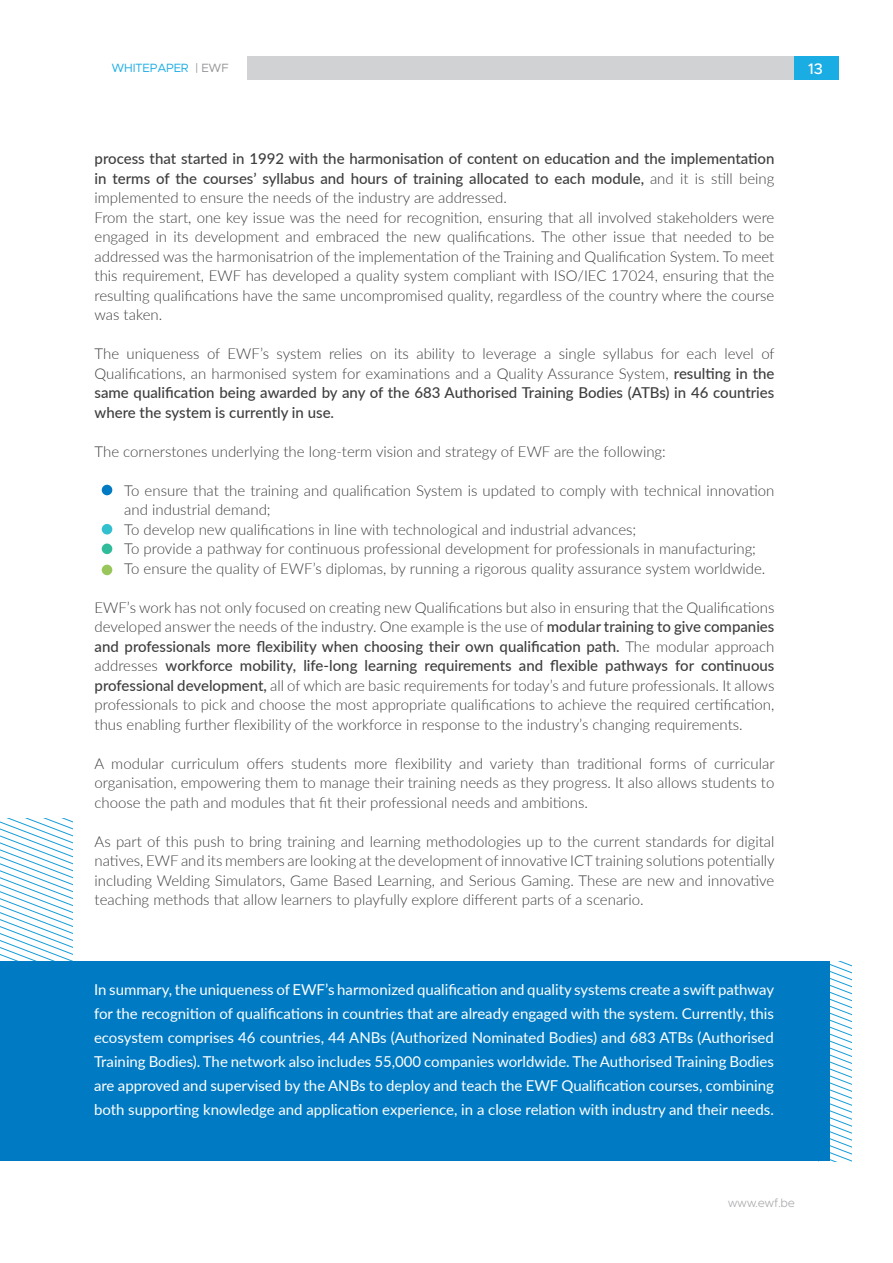
<style>
.page{position:relative;width:893px;height:1263px;background:#fff}
.page>*{position:absolute;margin:0;border:0;box-sizing:border-box;transform-origin:0 0}
.t1{font:500 15.3px "Metropolis";color:#fff}
.Body_Text_Style{font:300 15px/19.5px "Lato";color:#3e3e3f;text-align:justify}
.Body_Text_Style-2{font:15px/24px "Lato";color:#fff;text-align:justify}
.Body_Text_Style-3{font:500 15px/19.5px "Lato";color:#3e3e3f;text-align:justify}
.t2{font:12px "Metropolis";letter-spacing:-.02em;color:#1aade4}
.t3{font:300 12px "Metropolis";letter-spacing:-.02em;color:#a8a9ad}
.s1{color:#939598}
.s2{font-weight:300}
.s3{font-weight:500}
</style>
<div class="page">
<svg style="left:0;top:818px;width:73px;height:144px"></svg>
<svg style="left:819px;top:961px;width:33px;height:200px"></svg>
<div style="left:0;top:962px;width:829px;height:199px;background:#007bc3"></div>
<div style="left:101px;top:484px;width:12px;height:12px;background:#007bc3;border-radius:50%"></div>
<div style="left:100px;top:483px;width:14px;height:14px;border:2px solid #fff;border-radius:50%"></div>
<div style="left:101px;top:523px;width:12px;height:12px;background:#33c0ce;border-radius:50%"></div>
<div style="left:100px;top:522px;width:14px;height:14px;border:2px solid #fff;border-radius:50%"></div>
<div style="left:101px;top:543px;width:12px;height:12px;background:#30bc9a;border-radius:50%"></div>
<div style="left:100px;top:542px;width:14px;height:14px;border:2px solid #fff;border-radius:50%"></div>
<div style="left:101px;top:564px;width:12px;height:12px;background:#98c65a;border-radius:50%"></div>
<div style="left:100px;top:563px;width:14px;height:14px;border:2px solid #fff;border-radius:50%"></div>
<div style="left:247px;top:56px;width:547px;height:24px;background:#d1d2d4"></div>
<div style="left:794px;top:56px;width:45px;height:24px;background:#1aade4"></div>
<p class="t2" style="left:112px;top:61px;width:119px">WHITEPAPER <span class="s1">| EWF</span></p>
<p class="Body_Text_Style-3" style="left:95px;top:148px;width:681px">process that started in 1992 with the harmonisation of content on education and the implementation in terms of the courses’ syllabus and hours of training allocated to each module, <span class="s2">and it is still being implemented to ensure the needs of the industry are addressed.</span></p>
<p class="Body_Text_Style" style="left:95px;top:207px;width:681px">From the start, one key issue was the need for recognition, ensuring that all involved stakeholders were engaged in its development and embraced the new qualifications. The other issue that needed to be addressed was the harmonisatrion of the implementation of the Training and Qualification System. To meet this requirement, EWF has developed a quality system compliant with ISO/IEC 17024, ensuring that the resulting qualifications have the same uncompromised quality, regardless of the country where the course was taken.</p>
<p class="Body_Text_Style" style="left:95px;top:343px;width:682px">The uniqueness of EWF’s system relies on its ability to leverage a single syllabus for each level of Qualifications, an harmonised system for examinations and a Quality Assurance System, <span class="s3">resulting in the same qualification being awarded by any of the 683 Authorised Training Bodies (ATBs) in 46 countries where the system is currently in use.</span></p>
<p class="Body_Text_Style" style="left:95px;top:441px;width:573px">The cornerstones underlying the long-term vision and strategy of EWF are the following:</p>
<p class="Body_Text_Style" style="left:124px;top:480px;width:652px">To ensure that the training and qualification System is updated to comply with technical innovation and industrial demand;</p>
<p class="Body_Text_Style" style="left:124px;top:519px;width:513px">To develop new qualifications in line with technological and industrial advances;</p>
<p class="Body_Text_Style" style="left:124px;top:538px;width:633px">To provide a pathway for continuous professional development for professionals in manufacturing;</p>
<p class="Body_Text_Style" style="left:124px;top:558px;width:643px">To ensure the quality of EWF’s diplomas, by running a rigorous quality assurance system worldwide.</p>
<p class="Body_Text_Style" style="left:95px;top:597px;width:681px">EWF’s work has not only focused on creating new Qualifications but also in ensuring that the Qualifications developed answer the needs of the industry. One example is the use of <span class="s3">modular training to give companies and professionals more flexibility when choosing their own qualification path.</span> The modular approach addresses <span class="s3">workforce mobility, life-long learning requirements and flexible pathways for continuous professional development,</span> all of which are basic requirements for today’s and future professionals. It allows professionals to pick and choose the most appropriate qualifications to achieve the required certification, thus enabling further flexibility of the workforce in response to the industry’s changing requirements.</p>
<p class="Body_Text_Style" style="left:95px;top:753px;width:682px">A modular curriculum offers students more flexibility and variety than traditional forms of curricular organisation, empowering them to manage their training needs as they progress. It also allows students to choose the path and modules that fit their professional needs and ambitions.</p>
<p class="Body_Text_Style" style="left:95px;top:831px;width:682px">As part of this push to bring training and learning methodologies up to the current standards for digital natives, EWF and its members are looking at the development of innovative ICT training solutions potentially including Welding Simulators, Game Based Learning, and Serious Gaming. These are new and innovative teaching methods that allow learners to playfully explore different parts of a scenario.</p>
<p class="Body_Text_Style-2" style="left:94px;top:977px;width:682px">In summary, the uniqueness of EWF’s harmonized qualification and quality systems create a swift pathway for the recognition of qualifications in countries that are already engaged with the system. Currently, this ecosystem comprises 46 countries, 44 ANBs (Authorized Nominated Bodies) and 683 ATBs (Authorised Training Bodies). The network also includes 55,000 companies worldwide. The Authorised Training Bodies are approved and supervised by the ANBs to deploy and teach the EWF Qualification courses, combining both supporting knowledge and application experience, in a close relation with industry and their needs.</p>
<p class="t1" style="left:808px;top:59px;width:16px">13</p>
<p class="t3" style="left:728px;top:1195px;width:69px">www.ewf.be</p>
</div>
